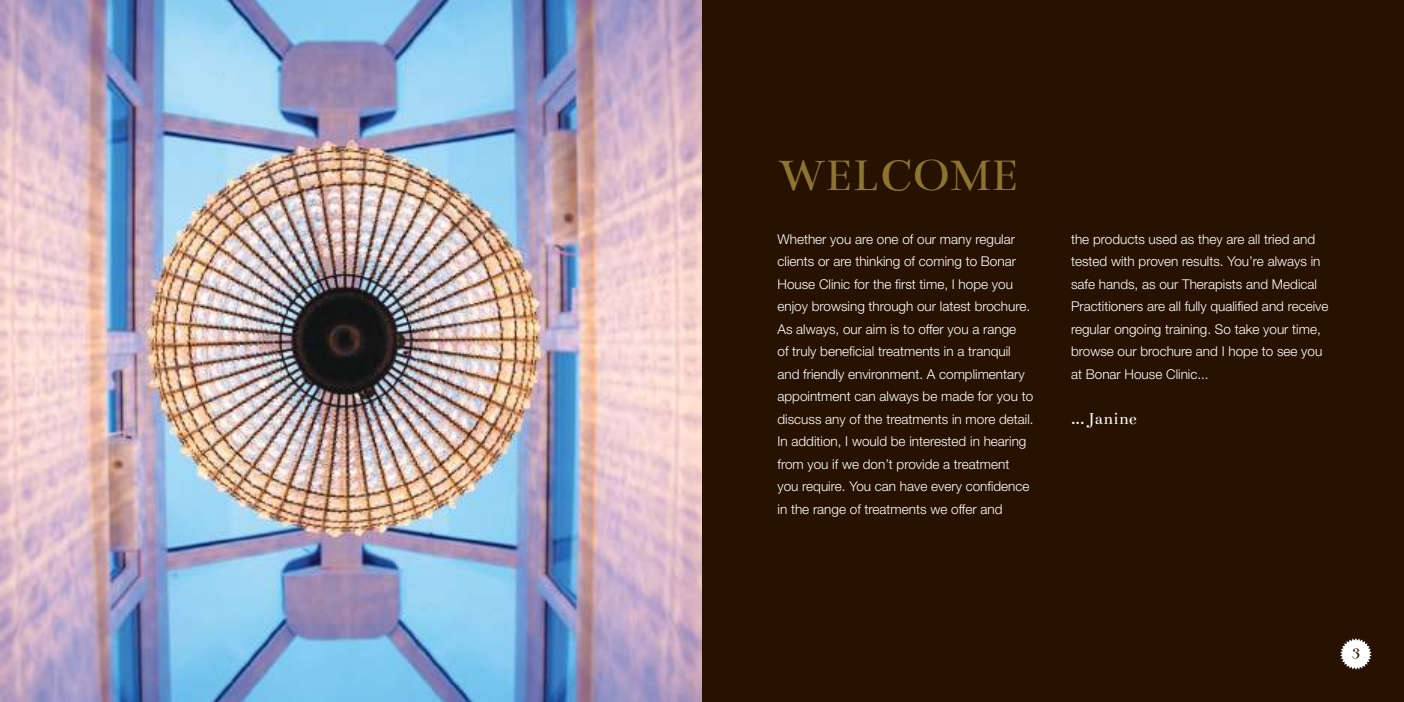
<style>
.page{position:relative;width:1404px;height:702px;background:#fff}
.page>*{position:absolute;margin:0;border:0;box-sizing:border-box;transform-origin:0 0}
.t1{font:48px "Bentham";color:#8c7531}
.t2{font:18px "Bentham";color:#fff}
.t3{font:16.5px "Bentham";color:#271100}
.t4{font:300 13.5px/22.5px "Helvetica Neue";color:#fff}
</style>
<div class="page">
<div style="left:702px;top:0;width:701px;height:702px;background:#271100"></div>
<img style="left:0;top:0;width:702px;height:702px">
<svg style="left:1340px;top:638px;width:31px;height:31px"></svg>
<h1 class="t1" style="left:777px;top:149px;width:242px">WELCOME</h1>
<p class="t4" style="left:777px;top:227px;width:258px">Whether you are one of our many regular clients or are thinking of coming to Bonar House Clinic for the first time, I hope you enjoy browsing through our latest brochure.<br>As always, our aim is to offer you a range<br>of truly beneficial treatments in a tranquil and friendly environment. A complimentary appointment can always be made for you to discuss any of the treatments in more detail.<br>In addition, I would be interested in hearing from you if we don’t provide a treatment you require. You can have every confidence in the range of treatments we offer and</p>
<p class="t4" style="left:1070px;top:227px;width:259px">the products used as they are all tried and tested with proven results. You’re always in safe hands, as our Therapists and Medical Practitioners are all fully qualified and receive regular ongoing training. So take your time, browse our brochure and I hope to see you at Bonar House Clinic...</p>
<h2 class="t2" style="left:1070px;top:408px;width:67px">... Janine</h2>
<p class="t3" style="left:1351px;top:641px;width:10px">3</p>
</div>
